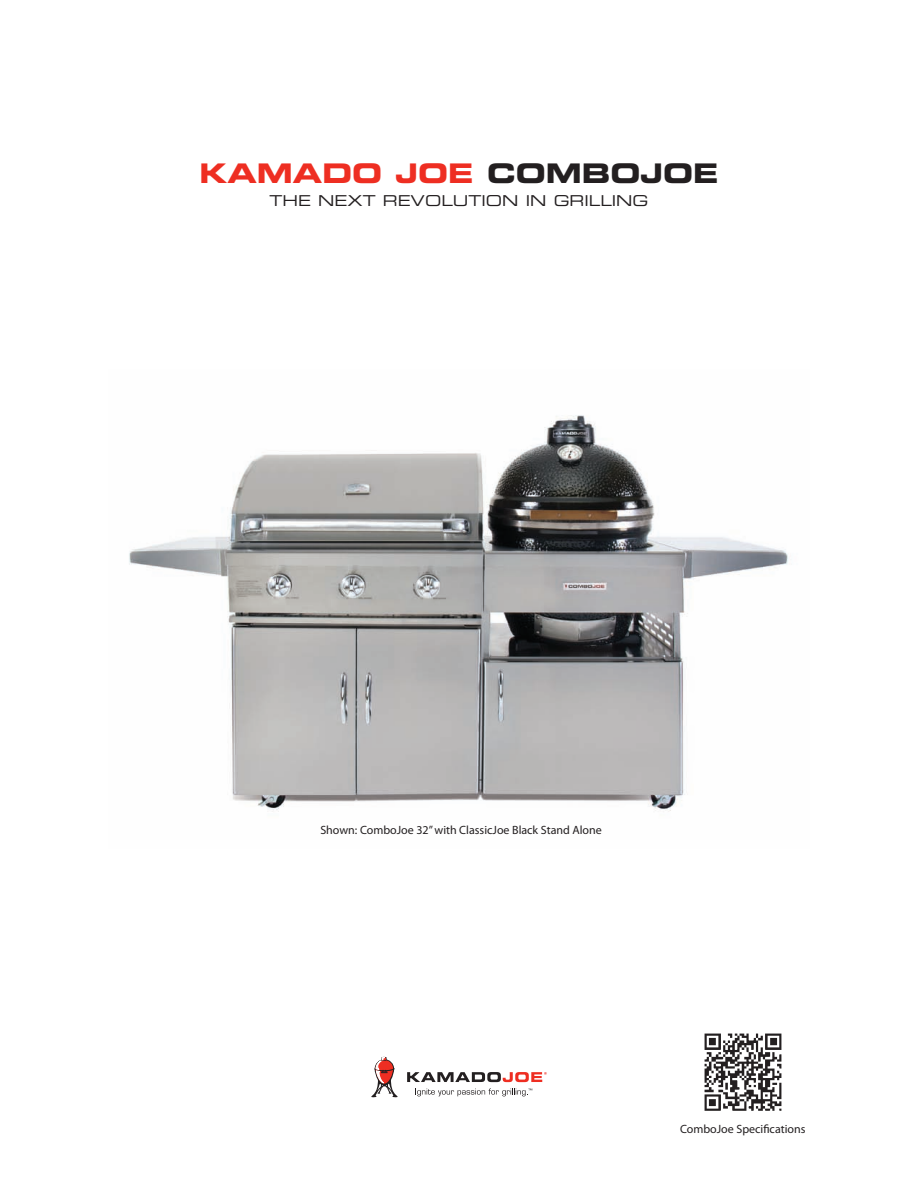
<style>
.page{position:relative;width:918px;height:1188px;background:#fff}
.page>*{position:absolute;margin:0;border:0;box-sizing:border-box;transform-origin:0 0}
.t1{font:27px "Eurostile Bold Extended Two";color:#ee2e22}
.t2{font:15px "Eurostile Extended Two";color:#231f20}
.t3{font:12px "Myriad Pro";color:#231f20}
.s1{color:#231f20}
</style>
<div class="page">
<img style="left:129px;top:415px;width:660px;height:397px">
<svg style="left:417px;top:1088px;width:115px;height:8px"></svg>
<svg style="left:407px;top:1072px;width:140px;height:10px"></svg>
<svg style="left:371px;top:1057px;width:27px;height:40px"></svg>
<img style="left:704px;top:1033px;width:78px;height:78px">
<p class="t1" style="left:200px;top:155px;width:520px">KAMADO JOE <span class="s1">COMBOJOE</span></p>
<p class="t2" style="left:269px;top:190px;width:381px">THE NEXT REVOLUTION IN GRILLING</p>
<p class="t3" style="left:320px;top:823px;width:283px">Shown: ComboJoe 32” with ClassicJoe Black Stand Alone</p>
<p class="t3" style="left:680px;top:1122px;width:127px">ComboJoe Specifications</p>
</div>
